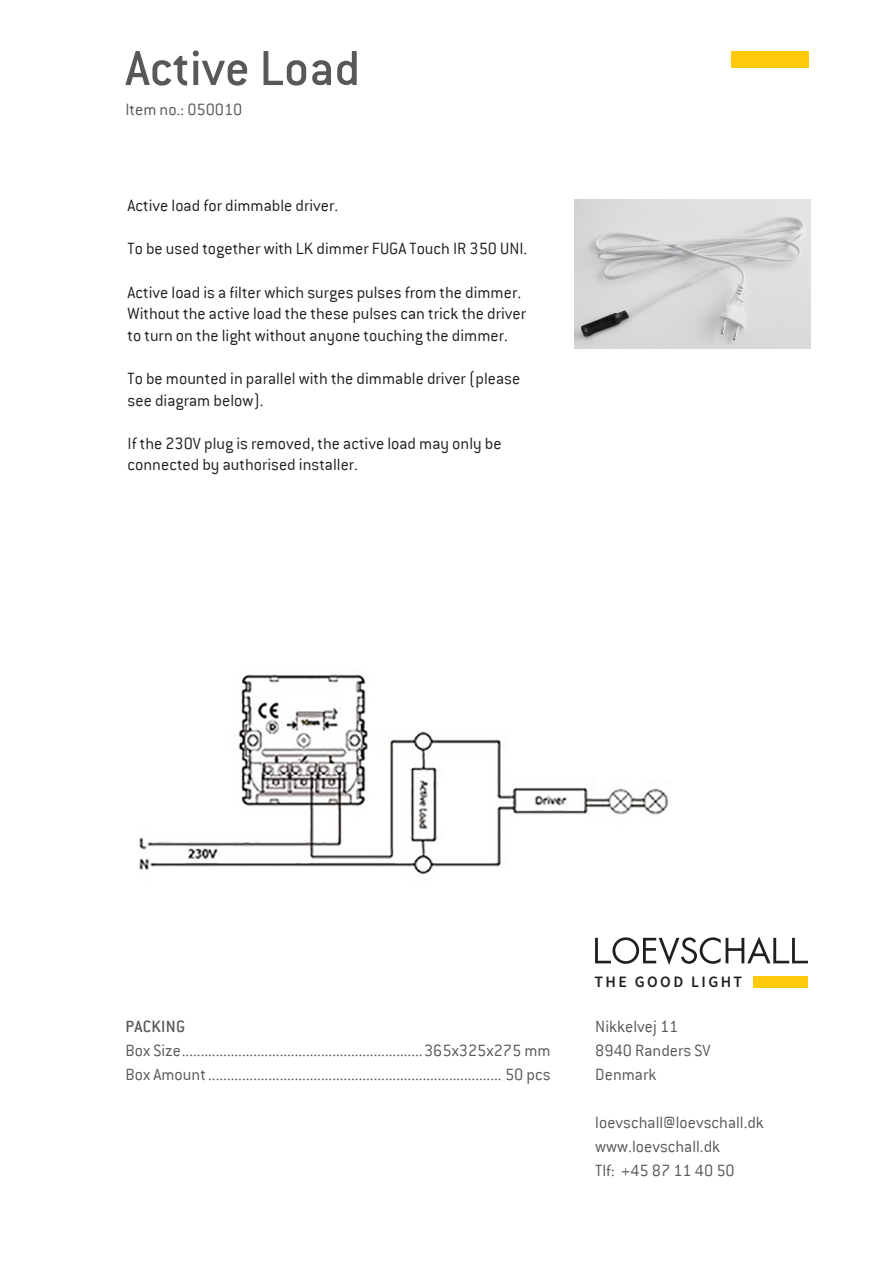
<style>
.page{position:relative;width:893px;height:1263px;background:#fff}
.page>*{position:absolute;margin:0;border:0;box-sizing:border-box;transform-origin:0 0}
.t1{font:500 54px "Conduit ITC";color:#57585a}
.t2{font:300 18px/21.6px "Conduit ITC";color:#231f20}
.t3{font:300 18px "Conduit ITC";color:#57585a}
.t4{font:500 18px "Conduit ITC";letter-spacing:.015em;color:#57585a}
.t5{font:600 15.9px "Source Sans Pro";letter-spacing:.15em;color:#231f20}
</style>
<div class="page">
<svg style="left:595px;top:936px;width:213px;height:29px"></svg>
<div style="left:753px;top:976px;width:55px;height:12px;background:#feca0a"></div>
<div style="left:731px;top:51px;width:78px;height:16px;background:#feca0a"></div>
<img style="left:139px;top:674px;width:530px;height:201px">
<img style="left:574px;top:200px;width:236px;height:149px">
<p class="t1" style="left:125px;top:38px;width:236px">Active Load</p>
<p class="t3" style="left:125px;top:100px;width:118px">Item no.: 050010</p>
<p class="t2" style="left:128px;top:195px;width:212px">Active load for dimmable driver.</p>
<p class="t2" style="left:128px;top:238px;width:401px">To be used together with LK dimmer FUGA Touch IR 350 UNI.</p>
<p class="t2" style="left:128px;top:281px;width:400px">Active load is a filter which surges pulses from the dimmer.<br>Without the active load the these pulses can trick the driver to turn on the light without anyone touching the dimmer.</p>
<p class="t2" style="left:128px;top:368px;width:394px">To be mounted in parallel with the dimmable driver (please see diagram below).</p>
<p class="t2" style="left:128px;top:432px;width:376px">If the 230V plug is removed, the active load may only be connected by authorised installer.</p>
<p class="t4" style="left:126px;top:1016px;width:61px">PACKING</p>
<p class="t3" style="left:125px;top:1040px;width:427px">Box Size................................................................365x325x275 mm</p>
<p class="t3" style="left:125px;top:1064px;width:427px">Box Amount.............................................................................. 50 pcs</p>
<p class="t5" style="left:595px;top:972px;width:149px">THE GOOD LIGHT</p>
<p class="t3" style="left:595px;top:1016px;width:85px">Nikkelvej 11</p>
<p class="t3" style="left:595px;top:1040px;width:117px">8940 Randers SV</p>
<p class="t3" style="left:595px;top:1064px;width:63px">Denmark</p>
<p class="t3" style="left:595px;top:1112px;width:170px">loevschall@loevschall.dk</p>
<p class="t3" style="left:595px;top:1136px;width:126px">www.loevschall.dk</p>
<p class="t3" style="left:595px;top:1160px;width:141px">Tlf: +45 87 11 40 50</p>
</div>
